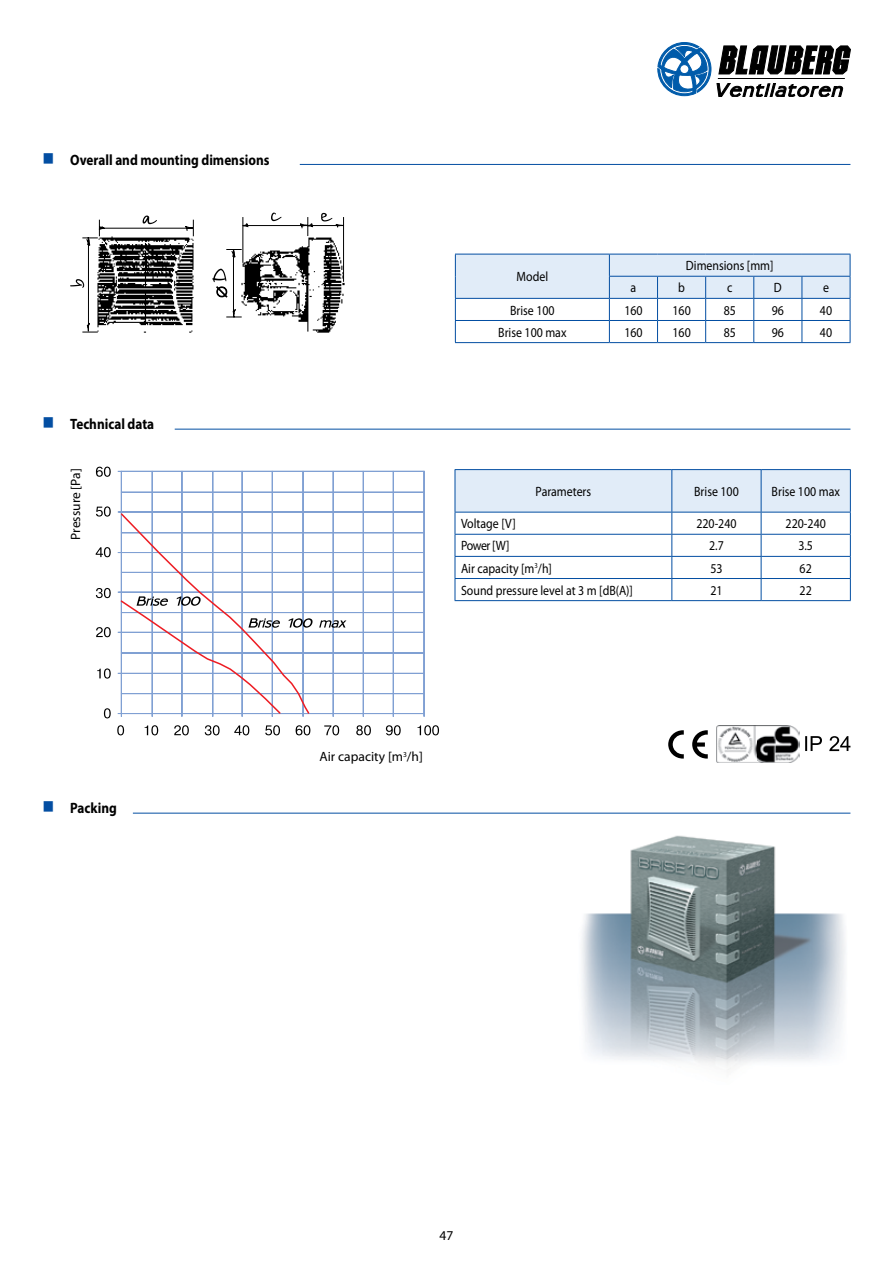
<style>
.page{position:relative;width:893px;height:1263px;background:#fff}
.page>*{position:absolute;margin:0;border:0;box-sizing:border-box;transform-origin:0 0}
.t1{font:700 15px "Myriad Pro";color:#000;scale:.88 1}
.t2{font:13.5px "Myriad Pro";color:#000;scale:.88 1}
.t3{font:13.5px "Myriad Pro";color:#000}
.s1{color:#034ea2}
</style>
<div class="page">
<svg style="left:658px;top:43px;width:192px;height:54px"></svg>
<svg style="left:70px;top:213px;width:275px;height:119px"></svg>
<hr style="left:152px;top:471px;width:1px;height:245px;background:#80a0d3">
<hr style="left:121px;top:471px;width:1px;height:245px;background:#80a0d3">
<hr style="left:121px;top:693px;width:303px;height:1px;background:#80a0d3">
<hr style="left:118px;top:673px;width:306px;height:1px;background:#80a0d3">
<hr style="left:121px;top:653px;width:303px;height:1px;background:#80a0d3">
<hr style="left:121px;top:612px;width:303px;height:1px;background:#80a0d3">
<hr style="left:118px;top:632px;width:306px;height:1px;background:#80a0d3">
<hr style="left:121px;top:572px;width:303px;height:1px;background:#80a0d3">
<hr style="left:118px;top:592px;width:306px;height:1px;background:#80a0d3">
<hr style="left:121px;top:533px;width:303px;height:1px;background:#80a0d3">
<hr style="left:121px;top:532px;width:303px;height:1px;background:#80a0d3">
<hr style="left:118px;top:552px;width:306px;height:1px;background:#80a0d3">
<hr style="left:121px;top:492px;width:303px;height:1px;background:#80a0d3">
<hr style="left:118px;top:512px;width:306px;height:1px;background:#80a0d3">
<hr style="left:118px;top:511px;width:306px;height:1px;background:#80a0d3">
<hr style="left:118px;top:471px;width:306px;height:1px;background:#80a0d3">
<hr style="left:118px;top:713px;width:306px;height:1px;background:#80a0d3">
<hr style="left:182px;top:471px;width:1px;height:245px;background:#80a0d3">
<hr style="left:213px;top:471px;width:1px;height:245px;background:#80a0d3">
<hr style="left:212px;top:471px;width:1px;height:245px;background:#80a0d3">
<hr style="left:242px;top:471px;width:1px;height:245px;background:#80a0d3">
<hr style="left:272px;top:471px;width:1px;height:245px;background:#80a0d3">
<hr style="left:303px;top:471px;width:1px;height:245px;background:#80a0d3">
<hr style="left:333px;top:471px;width:1px;height:245px;background:#80a0d3">
<hr style="left:363px;top:471px;width:1px;height:245px;background:#80a0d3">
<hr style="left:393px;top:471px;width:1px;height:245px;background:#80a0d3">
<hr style="left:424px;top:471px;width:1px;height:245px;background:#80a0d3">
<svg style="left:117px;top:725px;width:7px;height:10px"></svg>
<svg style="left:104px;top:708px;width:7px;height:10px"></svg>
<svg style="left:97px;top:668px;width:14px;height:11px"></svg>
<svg style="left:96px;top:627px;width:15px;height:10px"></svg>
<svg style="left:96px;top:588px;width:15px;height:10px"></svg>
<svg style="left:96px;top:547px;width:15px;height:10px"></svg>
<svg style="left:96px;top:506px;width:15px;height:11px"></svg>
<svg style="left:96px;top:467px;width:15px;height:10px"></svg>
<svg style="left:145px;top:725px;width:13px;height:10px"></svg>
<svg style="left:174px;top:725px;width:15px;height:10px"></svg>
<svg style="left:205px;top:725px;width:15px;height:10px"></svg>
<svg style="left:234px;top:725px;width:15px;height:10px"></svg>
<svg style="left:265px;top:725px;width:15px;height:10px"></svg>
<svg style="left:296px;top:725px;width:14px;height:10px"></svg>
<svg style="left:324px;top:725px;width:15px;height:10px"></svg>
<svg style="left:356px;top:725px;width:15px;height:10px"></svg>
<svg style="left:386px;top:725px;width:15px;height:10px"></svg>
<svg style="left:417px;top:725px;width:22px;height:10px"></svg>
<svg style="left:119px;top:513px;width:194px;height:202px"></svg>
<svg style="left:319px;top:620px;width:27px;height:8px"></svg>
<svg style="left:455px;top:470px;width:396px;height:130px"></svg>
<hr style="left:455px;top:600px;width:217px;height:1px;background:#034ea2">
<hr style="left:672px;top:600px;width:89px;height:1px;background:#034ea2">
<hr style="left:761px;top:600px;width:90px;height:1px;background:#034ea2">
<hr style="left:455px;top:469px;width:217px;height:1px;background:#034ea2">
<hr style="left:455px;top:470px;width:1px;height:42px;background:#034ea2">
<hr style="left:455px;top:512px;width:217px;height:1px;background:#034ea2">
<hr style="left:672px;top:469px;width:89px;height:1px;background:#034ea2">
<hr style="left:761px;top:469px;width:90px;height:1px;background:#034ea2">
<hr style="left:455px;top:342px;width:154px;height:1px;background:#034ea2">
<hr style="left:609px;top:342px;width:48px;height:1px;background:#034ea2">
<hr style="left:657px;top:342px;width:49px;height:1px;background:#034ea2">
<hr style="left:706px;top:342px;width:48px;height:1px;background:#034ea2">
<hr style="left:754px;top:342px;width:48px;height:1px;background:#034ea2">
<hr style="left:802px;top:342px;width:48px;height:1px;background:#034ea2">
<svg style="left:455px;top:254px;width:396px;height:88px"></svg>
<hr style="left:609px;top:276px;width:48px;height:1px;background:#034ea2">
<hr style="left:657px;top:276px;width:49px;height:1px;background:#034ea2">
<hr style="left:706px;top:276px;width:48px;height:1px;background:#034ea2">
<hr style="left:754px;top:276px;width:48px;height:1px;background:#034ea2">
<hr style="left:802px;top:276px;width:48px;height:1px;background:#034ea2">
<img style="left:582px;top:835px;width:263px;height:235px">
<hr style="left:300px;top:164px;width:550px;height:1px;background:#034ea2">
<hr style="left:175px;top:429px;width:675px;height:1px;background:#034ea2">
<svg style="left:805px;top:736px;width:45px;height:15px"></svg>
<svg style="left:668px;top:730px;width:16px;height:28px"></svg>
<svg style="left:692px;top:730px;width:16px;height:28px"></svg>
<img style="left:717px;top:726px;width:82px;height:36px">
<hr style="left:133px;top:813px;width:717px;height:1px;background:#034ea2">
<p class="t1" style="left:43px;top:150px;width:259px"><span class="s1">■</span> Overall and mounting dimensions</p>
<p class="t1" style="left:43px;top:415px;width:128px"><span class="s1">■</span> Technical data</p>
<p class="t3" style="left:68px;top:540px;width:73px;rotate:-90deg">Pressure [Pa]</p>
<p class="t2" style="left:517px;top:269px;width:37px">Model</p>
<p class="t2" style="left:686px;top:258px;width:101px">Dimensions [mm]</p>
<p class="t2" style="left:631px;top:280px;width:8px">a</p>
<p class="t2" style="left:678px;top:280px;width:9px">b</p>
<p class="t2" style="left:727px;top:280px;width:8px">c</p>
<p class="t2" style="left:774px;top:280px;width:10px">D</p>
<p class="t2" style="left:823px;top:280px;width:8px">e</p>
<p class="t2" style="left:510px;top:303px;width:52px">Brise 100</p>
<p class="t2" style="left:624px;top:303px;width:22px">160</p>
<p class="t2" style="left:672px;top:303px;width:22px">160</p>
<p class="t2" style="left:724px;top:303px;width:15px">85</p>
<p class="t2" style="left:772px;top:303px;width:15px">96</p>
<p class="t2" style="left:820px;top:303px;width:15px">40</p>
<p class="t2" style="left:498px;top:325px;width:79px">Brise 100 max</p>
<p class="t2" style="left:624px;top:325px;width:22px">160</p>
<p class="t2" style="left:672px;top:325px;width:22px">160</p>
<p class="t2" style="left:724px;top:325px;width:15px">85</p>
<p class="t2" style="left:772px;top:325px;width:15px">96</p>
<p class="t2" style="left:820px;top:325px;width:15px">40</p>
<p class="t2" style="left:536px;top:484px;width:65px">Parameters</p>
<p class="t2" style="left:694px;top:484px;width:52px">Brise 100</p>
<p class="t2" style="left:772px;top:484px;width:79px">Brise 100 max</p>
<p class="t2" style="left:461px;top:516px;width:64px">Voltage [V]</p>
<p class="t2" style="left:696px;top:516px;width:47px">220-240</p>
<p class="t2" style="left:786px;top:516px;width:47px">220-240</p>
<p class="t2" style="left:461px;top:538px;width:57px">Power [W]</p>
<p class="t2" style="left:709px;top:538px;width:18px">2.7</p>
<p class="t2" style="left:798px;top:538px;width:18px">3.5</p>
<p class="t2" style="left:461px;top:561px;width:105px">Air capacity [m<sup>3</sup>/h]</p>
<p class="t2" style="left:710px;top:561px;width:15px">53</p>
<p class="t2" style="left:800px;top:561px;width:15px">62</p>
<p class="t2" style="left:461px;top:583px;width:197px">Sound pressure level at 3 m [dB(A)]</p>
<p class="t2" style="left:710px;top:583px;width:15px">21</p>
<p class="t2" style="left:800px;top:583px;width:15px">22</p>
<p class="t1" style="left:43px;top:799px;width:86px"><span class="s1">■</span> Packing</p>
<p class="t3" style="left:320px;top:749px;width:105px">Air capacity [m<sup>3</sup>/h]</p>
<p class="t3" style="left:440px;top:1228px;width:15px">47</p>
</div>
